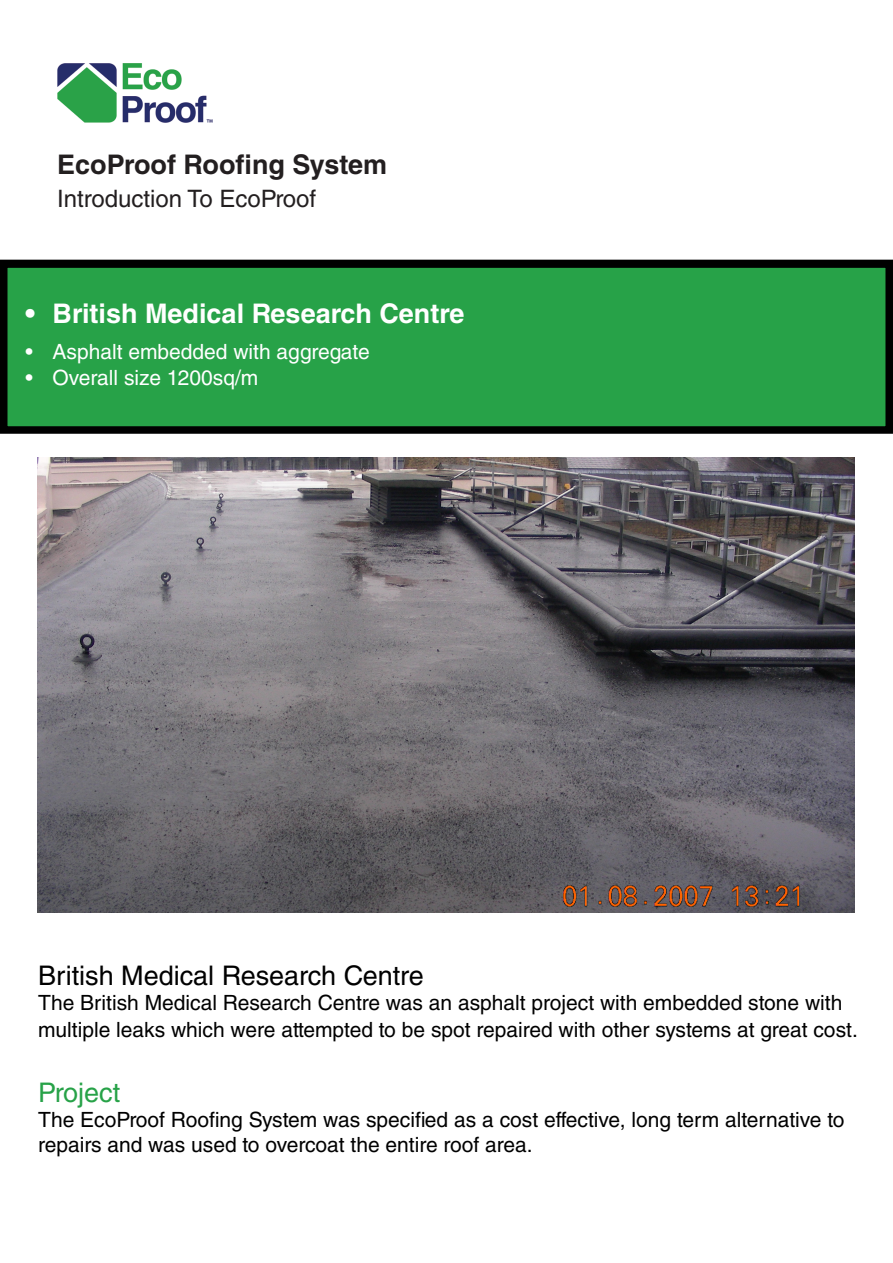
<style>
.page{position:relative;width:893px;height:1263px;background:#fff}
.page>*{position:absolute;margin:0;border:0;box-sizing:border-box;transform-origin:0 0}
.t1{font:700 27px "Helvetica LT Std";color:#fff}
.t2{font:27px "Helvetica LT Std";color:#000}
.t3{font:700 27px "Helvetica LT Std";color:#231f20}
.t4{font:27px "Helvetica LT Std";color:#27a248}
.t5{font:24px "Helvetica LT Std";color:#231f20}
.t6{font:21px/27px "Helvetica LT Std";color:#000}
.t7{font:21px "Helvetica LT Std";color:#fff}
</style>
<div class="page">
<img style="left:57px;top:63px;width:156px;height:60px">
<div style="left:4px;top:264px;width:885px;height:166px;background:#27a248"></div>
<div style="left:0;top:260px;width:893px;height:174px;border:8px solid #000"></div>
<img style="left:37px;top:457px;width:818px;height:455px">
<p class="t3" style="left:57px;top:148px;width:331px">EcoProof Roofing System</p>
<p class="t5" style="left:57px;top:184px;width:261px">Introduction To EcoProof</p>
<p class="t1" style="left:26px;top:297px;width:440px">• British Medical Research Centre</p>
<p class="t7" style="left:26px;top:340px;width:346px">• Asphalt embedded with aggregate</p>
<p class="t7" style="left:26px;top:365px;width:234px">• Overall size 1200sq/m</p>
<p class="t2" style="left:38px;top:959px;width:387px">British Medical Research Centre</p>
<p class="t6" style="left:38px;top:989px;width:821px">The British Medical Research Centre was an asphalt project with embedded stone with multiple leaks which were attempted to be spot repaired with other systems at great cost.</p>
<p class="t4" style="left:38px;top:1076px;width:83px">Project</p>
<p class="t6" style="left:38px;top:1107px;width:808px;line-height:25.2px">The EcoProof Roofing System was specified as a cost effective, long term alternative to repairs and was used to overcoat the entire roof area.</p>
</div>
